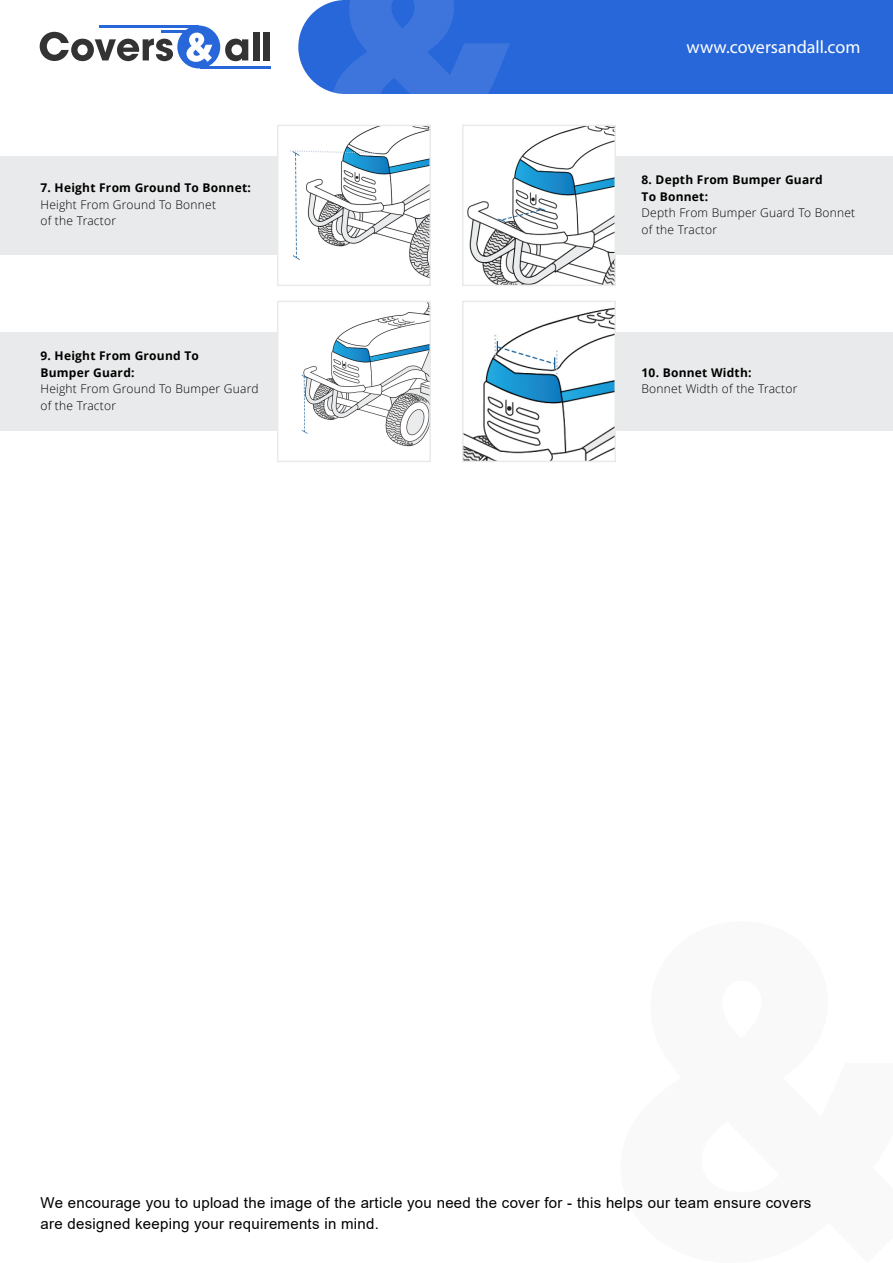
<style>
.page{position:relative;width:893px;height:1263px;background:#fff}
.page>*{position:absolute;margin:0;border:0;box-sizing:border-box;transform-origin:0 0}
.t1{font:18px "Myriad Pro";color:#fff}
.t2{font:15px/21px "Arial";letter-spacing:.02em;color:#000}
.t3{font:300 12px/16.5px "Open Sans";letter-spacing:.02em;color:#000}
.t4{font:700 12px/16.5px "Open Sans";letter-spacing:.02em;color:#000}
</style>
<div class="page">
<div style="left:298px;top:0;width:595px;height:94px;background:#2867d9"></div>
<svg style="left:332px;top:0;width:178px;height:94px;background:#356fda"></svg>
<svg style="left:40px;top:32px;width:133px;height:29px"></svg>
<svg style="left:225px;top:39px;width:23px;height:22px"></svg>
<div style="left:253px;top:32px;width:6px;height:28px;background:#333"></div>
<div style="left:264px;top:32px;width:6px;height:28px;background:#333"></div>
<hr style="left:99px;top:26px;width:100px;height:2px;background:#2867d9">
<hr style="left:161px;top:31px;width:38px;height:2px;background:#2867d9">
<hr style="left:200px;top:66px;width:71px;height:2px;background:#2867d9">
<div style="left:177px;top:26px;width:43px;height:42px;background:#2867d9;border-radius:50%"></div>
<svg style="left:186px;top:33px;width:26px;height:29px"></svg>
<div style="left:0;top:156px;width:293px;height:98px;background:#e9eaeb"></div>
<img style="left:280px;top:128px;width:148px;height:150px">
<div style="left:277px;top:125px;width:154px;height:161px;border:2px solid #e9eaeb"></div>
<div style="left:600px;top:156px;width:293px;height:98px;background:#e9eaeb"></div>
<img style="left:467px;top:128px;width:146px;height:155px">
<div style="left:462px;top:125px;width:154px;height:161px;border:2px solid #eaeaea"></div>
<div style="left:0;top:332px;width:293px;height:98px;background:#e9eaeb"></div>
<img style="left:280px;top:307px;width:148px;height:140px">
<div style="left:277px;top:301px;width:154px;height:161px;border:2px solid #eaeaea"></div>
<div style="left:600px;top:332px;width:293px;height:98px;background:#e9eaeb"></div>
<img style="left:465px;top:307px;width:148px;height:152px">
<div style="left:462px;top:301px;width:154px;height:161px;border:2px solid #eaeaea"></div>
<p class="t4" style="left:41px;top:179px;width:212px">7. Height From Ground To Bonnet:</p>
<p class="t3" style="left:41px;top:196px;width:177px">Height From Ground To Bonnet of the Tractor</p>
<p class="t4" style="left:41px;top:347px;width:160px">9. Height From Ground To<br>Bumper Guard:</p>
<p class="t3" style="left:41px;top:380px;width:220px">Height From Ground To Bumper Guard of the Tractor</p>
<h1 class="t1" style="left:687px;top:36px;width:175px">www.coversandall.com</h1>
<p class="t4" style="left:641px;top:171px;width:183px">8. Depth From Bumper Guard<br>To Bonnet:</p>
<p class="t3" style="left:642px;top:204px;width:215px">Depth From Bumper Guard To Bonnet of the Tractor</p>
<p class="t4" style="left:641px;top:364px;width:112px">10. Bonnet Width:</p>
<p class="t3" style="left:642px;top:380px;width:157px">Bonnet Width of the Tractor</p>
<p class="t2" style="left:40px;top:1192px;width:772px">We encourage you to upload the image of the article you need the cover for - this helps our team ensure covers are designed keeping your requirements in mind.</p>
</div>
